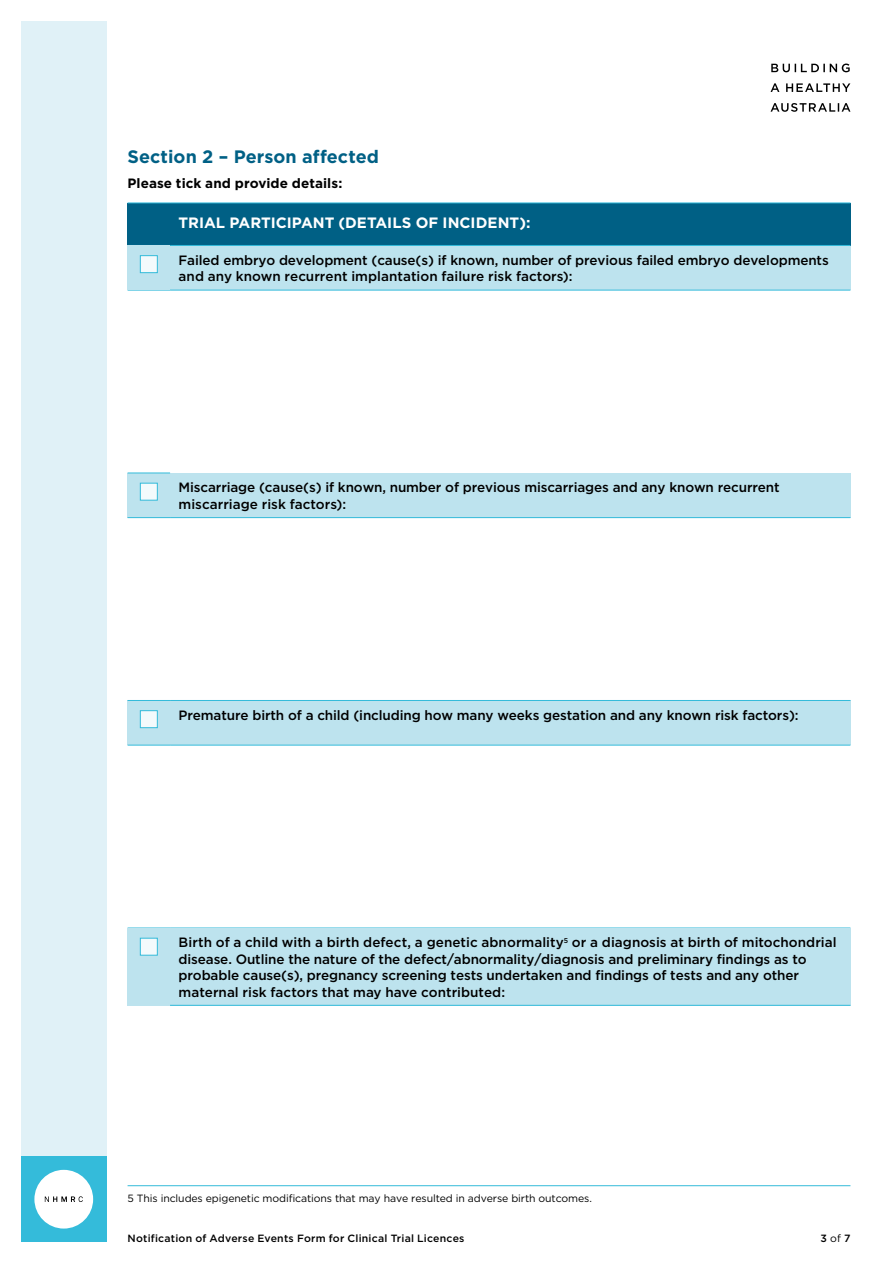
<style>
.page{position:relative;width:893px;height:1263px;background:#fff}
.page>*{position:absolute;margin:0;border:0;box-sizing:border-box;transform-origin:0 0}
.t1{font:700 18px "Gotham";color:#006085}
.t2{font:700 15px "Gotham";color:#fff}
.t3{font:500 13.5px/16.5px "Gotham";letter-spacing:-.01em;color:#000}
.t4{font:700 13.5px "Gotham";letter-spacing:.005em;color:#000}
.t5{font:10.5px "Gotham";letter-spacing:-.01em;color:#000}
.t6{font:500 10.5px "Gotham";letter-spacing:.02em;color:#000}
.s1{font-weight:400}
</style>
<div class="page">
<div style="left:170px;top:473px;width:680px;height:45px;background:#bde3ee"></div>
<hr style="left:128px;top:1185px;width:722px;height:1px;background:#34bbda">
<svg style="left:771px;top:103px;width:79px;height:9px"></svg>
<svg style="left:771px;top:83px;width:79px;height:9px"></svg>
<svg style="left:771px;top:64px;width:79px;height:8px"></svg>
<div style="left:21px;top:21px;width:85px;height:1221px;background:#e0f1f7"></div>
<div style="left:21px;top:1157px;width:85px;height:85px;background:#34bbda"></div>
<div style="left:34px;top:1170px;width:59px;height:58px;background:#fff;border-radius:50%"></div>
<svg style="left:45px;top:1196px;width:38px;height:6px"></svg>
<div style="left:170px;top:245px;width:680px;height:45px;background:#bde3ee"></div>
<div style="left:170px;top:928px;width:680px;height:77px;background:#bde3ee"></div>
<hr style="left:128px;top:290px;width:42px;height:1px;background:#34bbda">
<hr style="left:170px;top:290px;width:680px;height:1px;background:#34bbda">
<div style="left:128px;top:203px;width:42px;height:42px;background:#006085"></div>
<div style="left:170px;top:203px;width:680px;height:42px;background:#006085"></div>
<hr style="left:128px;top:203px;width:42px;height:1px;background:#34bbda">
<hr style="left:170px;top:203px;width:680px;height:1px;background:#34bbda">
<hr style="left:170px;top:245px;width:680px;height:1px;background:#34bbda">
<div style="left:128px;top:245px;width:42px;height:45px;background:#bde3ee"></div>
<div style="left:140px;top:255px;width:18px;height:18px;background:#f3fafc;border:1px solid #34bbda"></div>
<div style="left:128px;top:473px;width:42px;height:45px;background:#bde3ee"></div>
<hr style="left:128px;top:473px;width:42px;height:1px;background:#34bbda">
<hr style="left:128px;top:517px;width:42px;height:1px;background:#34bbda">
<hr style="left:170px;top:517px;width:680px;height:1px;background:#34bbda">
<div style="left:140px;top:483px;width:18px;height:17px;background:#f3fafc;border:1px solid #34bbda"></div>
<div style="left:128px;top:700px;width:42px;height:45px;background:#bde3ee"></div>
<div style="left:170px;top:700px;width:680px;height:45px;background:#bde3ee"></div>
<hr style="left:128px;top:700px;width:42px;height:1px;background:#34bbda">
<hr style="left:170px;top:700px;width:680px;height:1px;background:#34bbda">
<hr style="left:128px;top:745px;width:42px;height:1px;background:#34bbda">
<hr style="left:170px;top:745px;width:680px;height:1px;background:#34bbda">
<div style="left:140px;top:710px;width:18px;height:18px;background:#f3fafc;border:1px solid #34bbda"></div>
<hr style="left:128px;top:1005px;width:42px;height:1px;background:#34bbda">
<hr style="left:170px;top:1005px;width:680px;height:1px;background:#34bbda">
<div style="left:128px;top:928px;width:42px;height:77px;background:#bde3ee"></div>
<div style="left:140px;top:938px;width:18px;height:17px;background:#f3fafc;border:1px solid #34bbda"></div>
<h2 class="t1" style="left:128px;top:145px;width:253px">Section 2 – Person affected</h2>
<p class="t4" style="left:128px;top:174px;width:216px">Please tick and provide details:</p>
<p class="t2" style="left:179px;top:213px;width:353px">TRIAL PARTICIPANT (DETAILS OF INCIDENT):</p>
<p class="t3" style="left:179px;top:252px;width:652px">Failed embryo development (cause(s) if known, number of previous failed embryo developments and any known recurrent implantation failure risk factors):</p>
<p class="t3" style="left:179px;top:479px;width:603px">Miscarriage (cause(s) if known, number of previous miscarriages and any known recurrent miscarriage risk factors):</p>
<p class="t3" style="left:179px;top:707px;width:621px">Premature birth of a child (including how many weeks gestation and any known risk factors):</p>
<p class="t3" style="left:179px;top:934px;width:660px">Birth of a child with a birth defect, a genetic abnormality<sup>5</sup> or a diagnosis at birth of mitochondrial disease. Outline the nature of the defect/abnormality/diagnosis and preliminary findings as to probable cause(s), pregnancy screening tests undertaken and findings of tests and any other maternal risk factors that may have contributed:</p>
<p class="t5" style="left:128px;top:1191px;width:466px">5 This includes epigenetic modifcations that may have resulted in adverse birth outcomes.</p>
<p class="t6" style="left:128px;top:1231px;width:338px">Notification of Adverse Events Form for Clinical Trial Licences</p>
<p class="t6" style="left:821px;top:1231px;width:31px">3 <span class="s1">of</span> 7</p>
</div>
